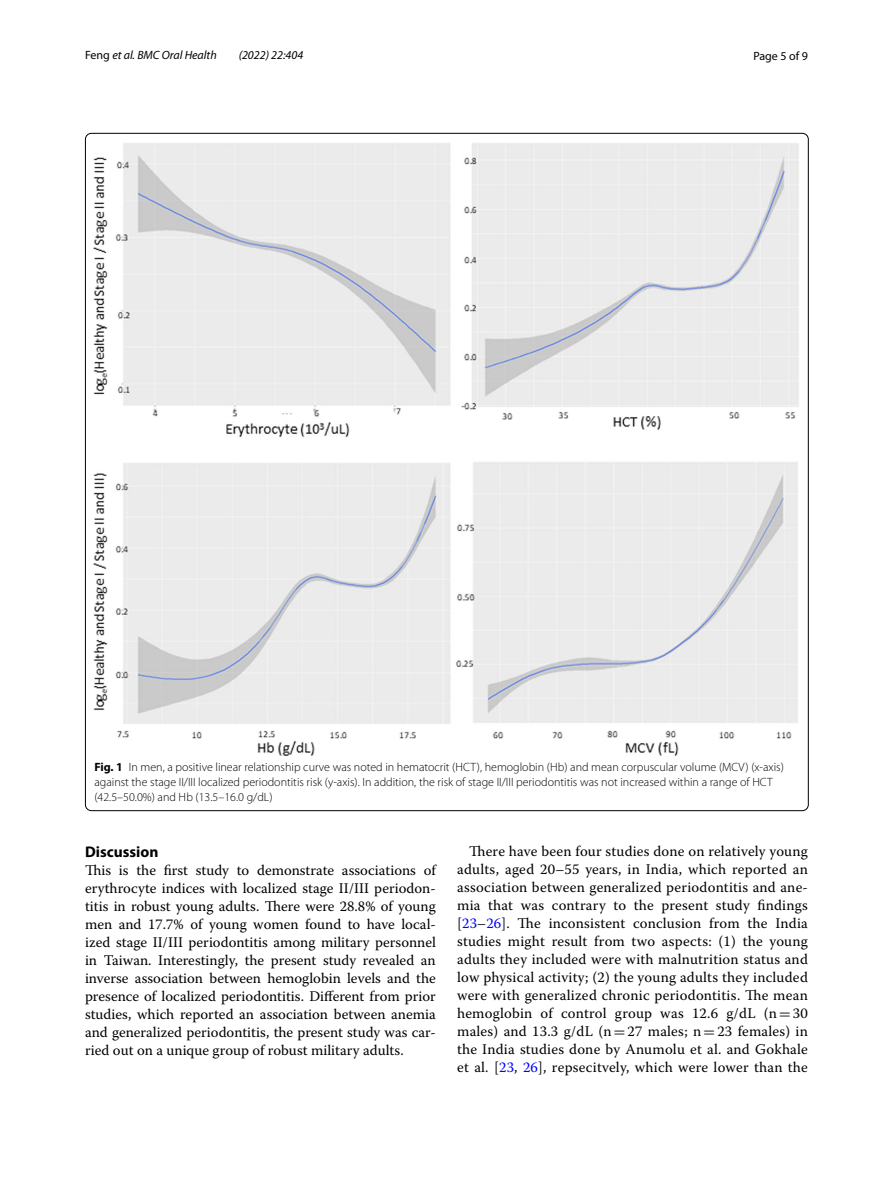
<style>
.page{position:relative;width:893px;height:1187px;background:#fff}
.page>*{position:absolute;margin:0;border:0;box-sizing:border-box;transform-origin:0 0}
.t1{font:700 15.45px "Myriad Pro";color:#000}
.t2{font:14.7px/18px "Warnock Pro";letter-spacing:.01em;color:#000;text-align:justify}
.t3{font:300 12px/15px "Myriad Pro";color:#000}
.t4{font:italic 12px "Myriad Pro";color:#000}
.t5{font:12px "Myriad Pro";color:#000}
.s1{font-style:normal}
.s2{font-weight:700}
.s3{color:#00f}
.s4{font-family:"MTSY"}
</style>
<div class="page">
<img style="left:94px;top:143px;width:705px;height:612px">
<p class="t4" style="left:85px;top:48px;width:133px"><span class="s1">Feng</span> et al. BMC Oral Health</p>
<p class="t4" style="left:239px;top:48px;width:66px">(2022) 22:404</p>
<p class="t5" style="left:753px;top:48px;width:56px">Page 5 of 9</p>
<p class="t3" style="left:94px;top:759px;width:691px"><span class="s2">Fig. 1</span> In men, a positive linear relationship curve was noted in hematocrit (HCT), hemoglobin (Hb) and mean corpuscular volume (MCV) (x-axis) against the stage II/III localized periodontitis risk (y-axis). In addition, the risk of stage II/III periodontitis was not increased within a range of HCT (42.5–50.0%) and Hb (13.5–16.0 g/dL)</p>
<p class="t1" style="left:85px;top:841px;width:75px">Discussion</p>
<p class="t2" style="left:85px;top:860px;width:352px">This is the first study to demonstrate associations of erythrocyte indices with localized stage II/III periodon&shy;titis in robust young adults. There were 28.8% of young men and 17.7% of young women found to have local&shy;ized stage II/III periodontitis among military personnel in Taiwan. Interestingly, the present study revealed an inverse association between hemoglobin levels and the presence of localized periodontitis. Different from prior studies, which reported an association between anemia and generalized periodontitis, the present study was car&shy;ried out on a unique group of robust military adults.</p>
<p class="t2" style="left:457px;top:841px;width:352px;text-indent:12px">There have been four studies done on relatively young adults, aged 20–55 years, in India, which reported an association between generalized periodontitis and ane&shy;mia that was contrary to the present study findings [<span class="s3">23</span>–<span class="s3">26</span>]. The inconsistent conclusion from the India studies might result from two aspects: (1) the young adults they included were with malnutrition status and low physical activity; (2) the young adults they included were with generalized chronic periodontitis. The mean hemoglobin of control group was 12.6 g/dL (n<span class="s4">=</span>30 males) and 13.3 g/dL (n<span class="s4">=</span>27 males; n<span class="s4">=</span>23 females) in the India studies done by Anumolu et al. and Gokhale et al. [<span class="s3">23</span>, <span class="s3">26</span>], repsecitvely, which were lower than the</p>
</div>
